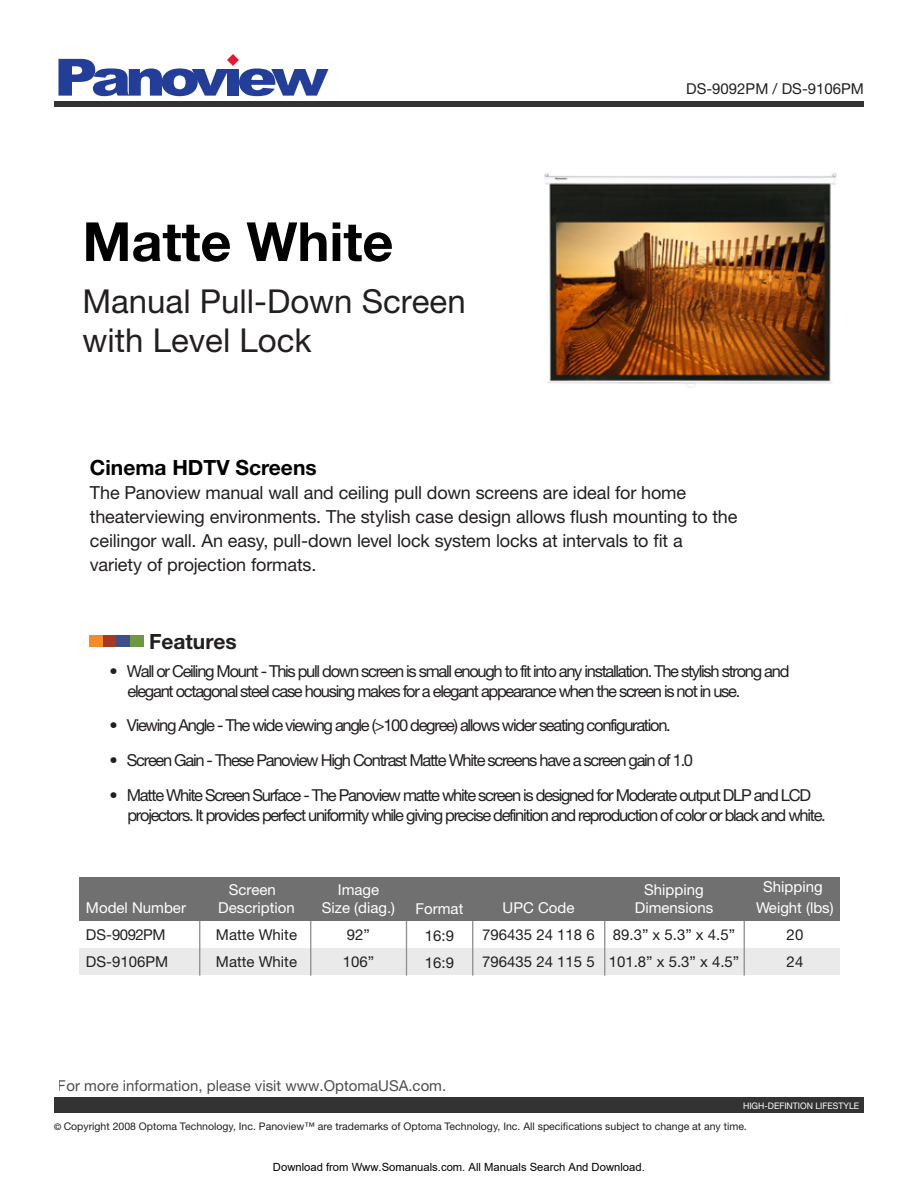
<style>
.page{position:relative;width:918px;height:1188px;background:#fff}
.page>*{position:absolute;margin:0;border:0;box-sizing:border-box;transform-origin:0 0}
.t1{font:700 54px "Helvetica Neue";color:#000}
.t2{font:33px/39.6px "Helvetica Neue";color:#231f20}
.t3{font:700 21px "Helvetica Neue";color:#000}
.t4{font:700 21px "Helvetica Neue";color:#231f20}
.t5{font:18px/24px "Helvetica Neue";letter-spacing:-.01em;color:#231f20}
.t6{font:16.5px/19.8px "Helvetica Neue";letter-spacing:-.08em;color:#231f20}
.t7{font:15px/27px "Helvetica Neue";color:#231f20}
.t8{font:15px/18px "Helvetica Neue";color:#fff;text-align:center}
.t9{font:11.25px "Arial";color:#000}
.t10{font:10.5px "Helvetica Neue";color:#231f20}
.t11{font:9px "Helvetica Neue";color:#fff}
.s1{font-size:9px;color:#000}
</style>
<div class="page">
<div style="left:89px;top:635px;width:14px;height:12px;background:#f38c25"></div>
<div style="left:103px;top:635px;width:13px;height:12px;background:#a73923"></div>
<div style="left:116px;top:635px;width:14px;height:12px;background:#3e5086"></div>
<div style="left:130px;top:635px;width:14px;height:12px;background:#70983e"></div>
<img style="left:544px;top:172px;width:293px;height:216px">
<div style="left:79px;top:948px;width:760px;height:27px;background:#eaeaea"></div>
<hr style="left:310px;top:880px;width:1px;height:96px;background:#919191">
<hr style="left:472px;top:880px;width:1px;height:96px;background:#919191">
<hr style="left:604px;top:880px;width:1px;height:96px;background:#919191">
<hr style="left:744px;top:880px;width:1px;height:96px;background:#919191">
<hr style="left:199px;top:880px;width:1px;height:96px;background:#919191">
<hr style="left:406px;top:880px;width:1px;height:96px;background:#919191">
<div style="left:79px;top:878px;width:760px;height:43px;background:#707070"></div>
<div style="left:54px;top:1097px;width:810px;height:16px;background:#333"></div>
<svg style="left:58px;top:54px;width:271px;height:42px"></svg>
<div style="left:54px;top:101px;width:810px;height:6px;background:#333"></div>
<h1 class="t1" style="left:82px;top:208px;width:312px">Matte White</h1>
<h2 class="t2" style="left:82px;top:281px;width:385px">Manual Pull-Down Screen with Level Lock</h2>
<p class="t7" style="left:686px;top:75px;width:179px">DS-9092PM / DS-9106PM</p>
<p class="t3" style="left:90px;top:455px;width:228px">Cinema HDTV Screens</p>
<p class="t5" style="left:90px;top:481px;width:649px">The Panoview manual wall and ceiling pull down screens are ideal for home theaterviewing environments. The stylish case design allows flush mounting to the ceilingor wall. An easy, pull-down level lock system locks at intervals to fit a variety of projection formats.</p>
<p class="t4" style="left:149px;top:629px;width:89px">Features</p>
<p class="t6" style="left:127px;top:661px;width:663px;text-indent:-18px">• Wall or Ceiling Mount - This pull down screen is small enough to fit into any installation. The stylish strong and elegant octagonal steel case housing makes for a elegant appearance when the screen is not in use.</p>
<p class="t6" style="left:109px;top:715px;width:563px">• Viewing Angle - The wide viewing angle (&gt;100 degree) allows wider seating configuration.</p>
<p class="t6" style="left:109px;top:750px;width:585px">• Screen Gain - These Panoview High Contrast Matte White screens have a screen gain of 1.0</p>
<p class="t6" style="left:127px;top:785px;width:700px;text-indent:-18px">• Matte White Screen Surface - The Panoview matte white screen is designed for Moderate output DLP and LCD projectors. It provides perfect uniformity while giving precise definition and reproduction of color or black and white.</p>
<p class="t8" style="left:86px;top:899px;width:102px">Model Number</p>
<p class="t7" style="left:86px;top:921px;width:84px">DS-9092PM<br>DS-9106PM</p>
<p class="t8" style="left:218px;top:881px;width:78px">Screen<br>Description</p>
<p class="t7" style="left:216px;top:921px;width:83px">Matte White<br>Matte White</p>
<p class="t8" style="left:322px;top:881px;width:75px">Image<br>Size (diag.)</p>
<p class="t7" style="left:343px;top:921px;width:33px">92”<br>106”</p>
<p class="t8" style="left:416px;top:899px;width:49px">Format</p>
<p class="t7" style="left:425px;top:921px;width:31px">16:9<br>16:9</p>
<p class="t8" style="left:503px;top:899px;width:73px">UPC Code</p>
<p class="t7" style="left:482px;top:921px;width:114px">796435 24 118 6<br>796435 24 115 5</p>
<p class="t8" style="left:635px;top:881px;width:80px">Shipping<br>Dimensions</p>
<p class="t7" style="left:609px;top:921px;width:132px">89.3” x 5.3” x 4.5”<br>101.8” x 5.3” x 4.5”</p>
<p class="t8" style="left:756px;top:876px;width:79px;line-height:21px">Shipping<br>Weight (lbs)</p>
<p class="t7" style="left:787px;top:921px;width:18px">20<br>24</p>
<p class="t7" style="left:58px;top:1072px;width:390px">For more information, please visit www.OptomaUSA.com.</p>
<p class="t11" style="left:743px;top:1100px;width:118px">HIGH-DEFINTION LIFESTYLE</p>
<p class="t10" style="left:54px;top:1120px;width:694px"><span class="s1">©</span> Copyright 2008 Optoma Technology, Inc. Panoview™ are trademarks of Optoma Technology, Inc. All specifications subject to change at any time.</p>
<p class="t9" style="left:273px;top:1160px;width:373px">Download from Www.Somanuals.com. All Manuals Search And Download.</p>
</div>
